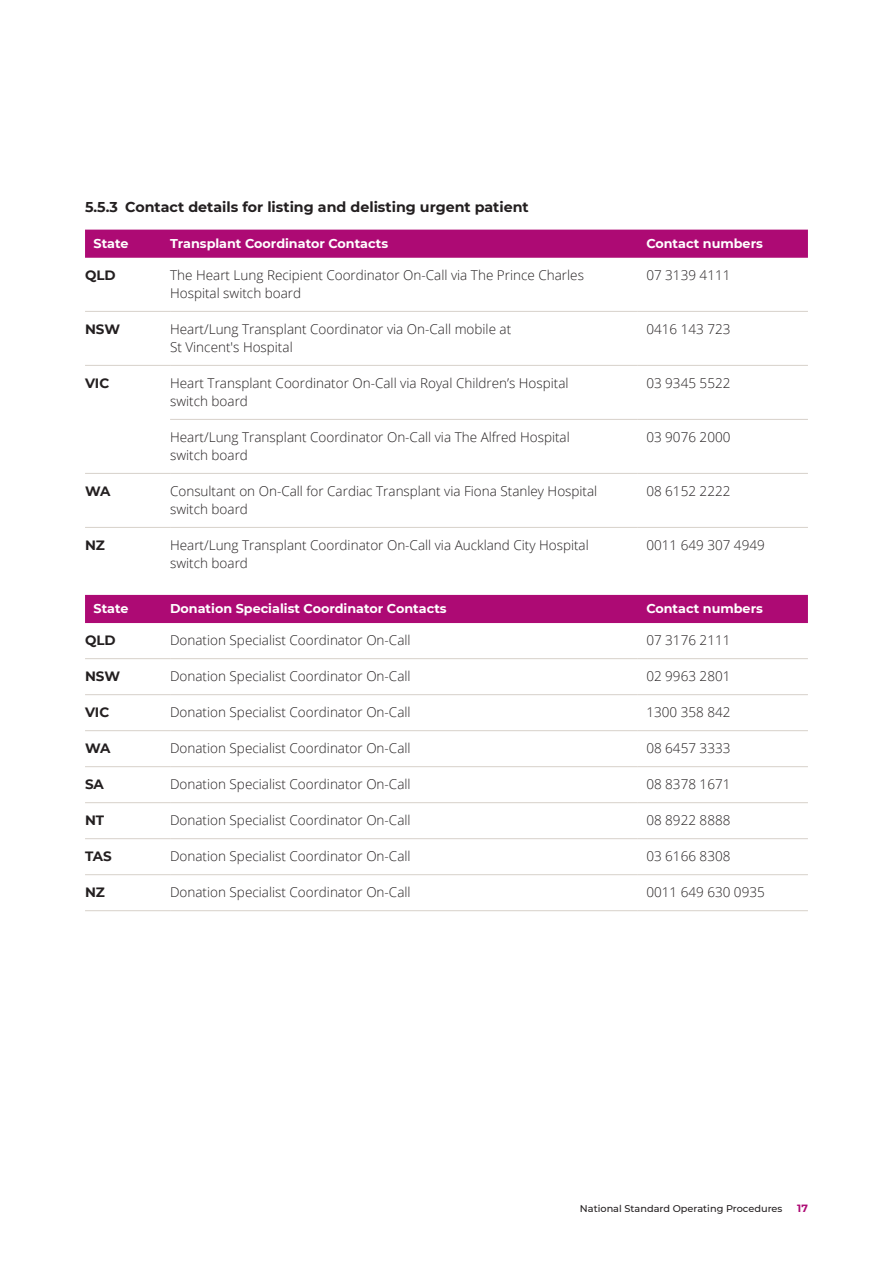
<style>
.page{position:relative;width:893px;height:1263px;background:#fff}
.page>*{position:absolute;margin:0;border:0;box-sizing:border-box;transform-origin:0 0}
.Subhead_2{font:700 14.25px "Montserrat";color:#231f20}
.Body_copy{font:300 13.5px/18px "Open Sans";color:#231f20}
.Body_copy-2{font:300 13.5px "Open Sans";color:#242021}
.Body_copy-3{font:700 13.5px "Montserrat";color:#231f20}
.Table_header_row{font:700 12.75px "Montserrat";color:#fff}
.t1{font:700 10.5px "Montserrat";color:#ad0a74}
.t2{font:500 9.75px "Montserrat";color:#231f20}
</style>
<div class="page">
<div style="left:85px;top:230px;width:723px;height:28px;background:#ad0a74"></div>
<hr style="left:85px;top:311px;width:85px;height:1px;background:#d7d1ca">
<hr style="left:170px;top:311px;width:468px;height:1px;background:#d7d1ca">
<hr style="left:638px;top:311px;width:170px;height:1px;background:#d7d1ca">
<hr style="left:85px;top:365px;width:85px;height:1px;background:#d7d1ca">
<hr style="left:170px;top:365px;width:468px;height:1px;background:#d7d1ca">
<hr style="left:638px;top:365px;width:170px;height:1px;background:#d7d1ca">
<hr style="left:170px;top:419px;width:468px;height:1px;background:#d7d1ca">
<hr style="left:638px;top:419px;width:170px;height:1px;background:#d7d1ca">
<hr style="left:85px;top:473px;width:85px;height:1px;background:#d7d1ca">
<hr style="left:170px;top:473px;width:468px;height:1px;background:#d7d1ca">
<hr style="left:638px;top:473px;width:170px;height:1px;background:#d7d1ca">
<hr style="left:85px;top:527px;width:85px;height:1px;background:#d7d1ca">
<hr style="left:170px;top:527px;width:468px;height:1px;background:#d7d1ca">
<hr style="left:638px;top:527px;width:170px;height:1px;background:#d7d1ca">
<div style="left:85px;top:595px;width:723px;height:28px;background:#ad0a74"></div>
<hr style="left:85px;top:658px;width:85px;height:1px;background:#d7d1ca">
<hr style="left:170px;top:658px;width:468px;height:1px;background:#d7d1ca">
<hr style="left:638px;top:658px;width:170px;height:1px;background:#d7d1ca">
<hr style="left:85px;top:694px;width:85px;height:1px;background:#d7d1ca">
<hr style="left:170px;top:694px;width:468px;height:1px;background:#d7d1ca">
<hr style="left:638px;top:694px;width:170px;height:1px;background:#d7d1ca">
<hr style="left:170px;top:730px;width:468px;height:1px;background:#d7d1ca">
<hr style="left:638px;top:730px;width:170px;height:1px;background:#d7d1ca">
<hr style="left:170px;top:766px;width:468px;height:1px;background:#d7d1ca">
<hr style="left:638px;top:766px;width:170px;height:1px;background:#d7d1ca">
<hr style="left:170px;top:802px;width:468px;height:1px;background:#d7d1ca">
<hr style="left:638px;top:802px;width:170px;height:1px;background:#d7d1ca">
<hr style="left:85px;top:730px;width:85px;height:1px;background:#d7d1ca">
<hr style="left:85px;top:766px;width:85px;height:1px;background:#d7d1ca">
<hr style="left:85px;top:802px;width:85px;height:1px;background:#d7d1ca">
<hr style="left:85px;top:838px;width:85px;height:1px;background:#d7d1ca">
<hr style="left:170px;top:838px;width:468px;height:1px;background:#d7d1ca">
<hr style="left:638px;top:838px;width:170px;height:1px;background:#d7d1ca">
<hr style="left:85px;top:874px;width:85px;height:1px;background:#d7d1ca">
<hr style="left:170px;top:874px;width:468px;height:1px;background:#d7d1ca">
<hr style="left:638px;top:874px;width:170px;height:1px;background:#d7d1ca">
<hr style="left:85px;top:910px;width:85px;height:1px;background:#d7d1ca">
<hr style="left:170px;top:910px;width:468px;height:1px;background:#d7d1ca">
<hr style="left:638px;top:910px;width:170px;height:1px;background:#d7d1ca">
<p class="Subhead_2" style="left:85px;top:196px;width:445px">5.5.3 Contact details for listing and delisting urgent patient</p>
<p class="Table_header_row" style="left:94px;top:234px;width:36px">State</p>
<p class="Table_header_row" style="left:170px;top:234px;width:220px">Transplant Coordinator Contacts</p>
<p class="Table_header_row" style="left:646px;top:234px;width:118px">Contact numbers</p>
<p class="Body_copy-3" style="left:85px;top:265px;width:32px">QLD</p>
<p class="Body_copy" style="left:170px;top:266px;width:415px">The Heart Lung Recipient Coordinator On-Call via The Prince Charles<br>Hospital switch board</p>
<p class="Body_copy" style="left:646px;top:266px;width:86px">07 3139 4111</p>
<p class="Body_copy-3" style="left:85px;top:319px;width:37px">NSW</p>
<p class="Body_copy" style="left:170px;top:320px;width:343px">Heart/Lung Transplant Coordinator via On-Call mobile at<br>St Vincent's Hospital</p>
<p class="Body_copy" style="left:646px;top:320px;width:86px">0416 143 723</p>
<p class="Body_copy-3" style="left:85px;top:373px;width:26px">VIC</p>
<p class="Body_copy" style="left:170px;top:374px;width:400px">Heart Transplant Coordinator On-Call via Royal Children’s Hospital switch board</p>
<p class="Body_copy" style="left:646px;top:374px;width:86px">03 9345 5522</p>
<p class="Body_copy" style="left:170px;top:428px;width:401px">Heart/Lung Transplant Coordinator On-Call via The Alfred Hospital switch board</p>
<p class="Body_copy" style="left:646px;top:428px;width:86px">03 9076 2000</p>
<p class="Body_copy-3" style="left:85px;top:481px;width:27px">WA</p>
<p class="Body_copy" style="left:170px;top:482px;width:429px">Consultant on On-Call for Cardiac Transplant via Fiona Stanley Hospital switch board</p>
<p class="Body_copy" style="left:646px;top:482px;width:86px">08 6152 2222</p>
<p class="Body_copy-3" style="left:85px;top:535px;width:21px">NZ</p>
<p class="Body_copy" style="left:170px;top:536px;width:420px">Heart/Lung Transplant Coordinator On-Call via Auckland City Hospital switch board</p>
<p class="Table_header_row" style="left:94px;top:599px;width:36px">State</p>
<p class="Table_header_row" style="left:170px;top:599px;width:278px">Donation Specialist Coordinator Contacts</p>
<p class="Table_header_row" style="left:646px;top:599px;width:118px">Contact numbers</p>
<p class="Body_copy-3" style="left:85px;top:631px;width:32px">QLD</p>
<p class="Body_copy" style="left:170px;top:631px;width:242px">Donation Specialist Coordinator On-Call</p>
<p class="Body_copy" style="left:646px;top:631px;width:86px">07 3176 2111</p>
<p class="Body_copy-3" style="left:85px;top:667px;width:37px">NSW</p>
<p class="Body_copy" style="left:170px;top:667px;width:242px">Donation Specialist Coordinator On-Call</p>
<p class="Body_copy" style="left:646px;top:667px;width:86px">02 9963 2801</p>
<p class="Body_copy-3" style="left:85px;top:703px;width:26px">VIC</p>
<p class="Body_copy" style="left:170px;top:703px;width:242px">Donation Specialist Coordinator On-Call</p>
<p class="Body_copy-3" style="left:85px;top:739px;width:27px">WA</p>
<p class="Body_copy" style="left:170px;top:739px;width:242px">Donation Specialist Coordinator On-Call</p>
<p class="Body_copy" style="left:646px;top:739px;width:86px">08 6457 3333</p>
<p class="Body_copy-3" style="left:85px;top:775px;width:20px">SA</p>
<p class="Body_copy" style="left:170px;top:775px;width:242px">Donation Specialist Coordinator On-Call</p>
<p class="Body_copy" style="left:646px;top:775px;width:86px">08 8378 1671</p>
<p class="Body_copy-3" style="left:85px;top:811px;width:21px">NT</p>
<p class="Body_copy" style="left:170px;top:811px;width:242px">Donation Specialist Coordinator On-Call</p>
<p class="Body_copy" style="left:646px;top:811px;width:86px">08 8922 8888</p>
<p class="Body_copy-3" style="left:85px;top:847px;width:28px">TAS</p>
<p class="Body_copy" style="left:170px;top:847px;width:242px">Donation Specialist Coordinator On-Call</p>
<p class="Body_copy" style="left:646px;top:847px;width:86px">03 6166 8308</p>
<p class="Body_copy-3" style="left:85px;top:883px;width:21px">NZ</p>
<p class="Body_copy" style="left:170px;top:883px;width:242px">Donation Specialist Coordinator On-Call</p>
<p class="Body_copy-2" style="left:646px;top:536px;width:120px">0011 649 307 4949</p>
<p class="Body_copy-2" style="left:646px;top:703px;width:86px">1300 358 842</p>
<p class="Body_copy-2" style="left:646px;top:883px;width:120px">0011 649 630 0935</p>
<p class="t2" style="left:580px;top:1202px;width:204px">National Standard Operating Procedures</p>
<p class="t1" style="left:797px;top:1201px;width:12px">17</p>
</div>
